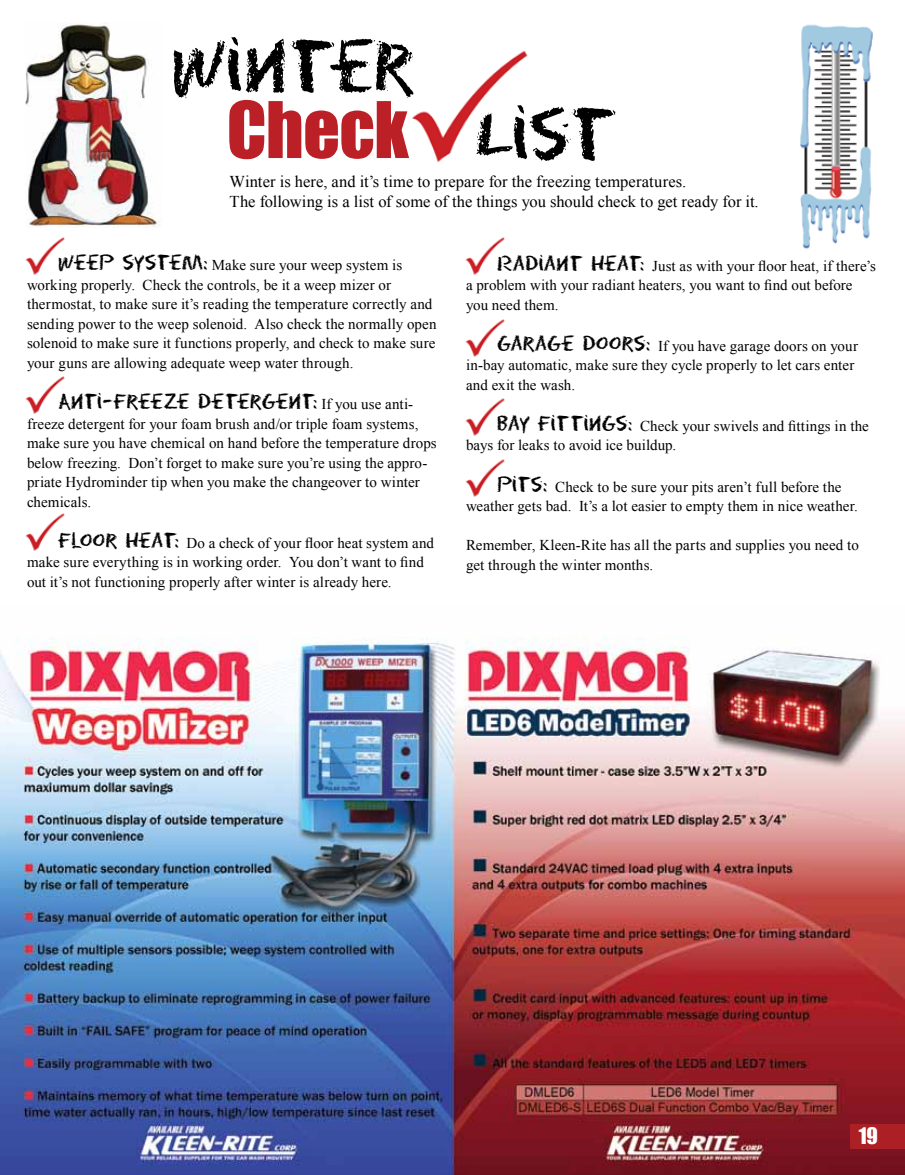
<style>
.page{position:relative;width:905px;height:1175px;background:#fff}
.page>*{position:absolute;margin:0;border:0;box-sizing:border-box;transform-origin:0 0}
.t1{font:72px "Impact";letter-spacing:-.01em;color:#ba2025}
.t2{font:67.5px "Eraser";letter-spacing:-.025em;color:#000}
.t3{font:21px "Impact";color:#fff}
.t4{font:19.5px "Eraser";letter-spacing:-.015em;color:#000}
.t5{font:16.5px/19.5px "Times New Roman";color:#000}
.t6{font:15px/19.5px "Times New Roman";letter-spacing:.005em;color:#000}
.s1{font-family:"Eraser";font-size:67.5px;color:#000}
.s2{font-family:"Eraser";font-size:19.5px}
.s3{font-family:"Times New Roman";font-size:15px}
</style>
<div class="page">
<img style="left:25px;top:237px;width:40px;height:38px">
<img style="left:465px;top:237px;width:39px;height:38px">
<img style="left:465px;top:319px;width:39px;height:38px">
<img style="left:465px;top:398px;width:39px;height:38px">
<img style="left:465px;top:459px;width:39px;height:37px">
<img style="left:25px;top:376px;width:40px;height:38px">
<img style="left:25px;top:513px;width:40px;height:38px">
<img style="left:0;top:637px;width:904px;height:537px">
<img style="left:26px;top:22px;width:134px;height:205px">
<img style="left:412px;top:51px;width:116px;height:111px">
<img style="left:800px;top:24px;width:73px;height:225px">
<div style="left:850px;top:1124px;width:54px;height:24px;background:#ac1f24"></div>
<h2 class="t2" style="left:171px;top:27px;width:245px">WINTER</h2>
<h1 class="t1" style="left:227px;top:74px;width:392px">Check <span class="s1">LIST</span></h1>
<p class="t5" style="left:230px;top:172px;width:530px">Winter is here, and it’s time to prepare for the freezing temperatures.<br>The following is a list of some of the things you should check to get ready for it.</p>
<p class="t6" style="left:27px;top:255px;width:411px;text-indent:31px"><span class="s2">WEEP SYSTEM:</span> Make sure your weep system is working properly. Check the controls, be it a weep mizer or thermostat, to make sure it’s reading the temperature correctly and sending power to the weep solenoid. Also check the normally open solenoid to make sure it functions properly, and check to make sure your guns are allowing adequate weep water through.</p>
<h3 class="t4" style="left:58px;top:390px;width:356px">ANTI-FREEZE DETERGENT: <span class="s3">If you use anti-</span></h3>
<p class="t6" style="left:27px;top:413px;width:411px">freeze detergent for your foam brush and/or triple foam systems, make sure you have chemical on hand before the temperature drops below freezing. Don’t forget to make sure you’re using the appro&shy;priate Hydrominder tip when you make the changeover to winter chemicals.</p>
<p class="t6" style="left:27px;top:533px;width:408px;text-indent:31px"><span class="s2">FLOOR HEAT:</span> Do a check of your floor heat system and make sure everything is in working order. You don’t want to find out it’s not functioning properly after winter is already here.</p>
<p class="t6" style="left:466px;top:256px;width:411px;text-indent:31px"><span class="s2">RADIANT HEAT:</span> Just as with your floor heat, if there’s a problem with your radiant heaters, you want to find out before you need them.</p>
<p class="t6" style="left:466px;top:336px;width:393px;text-indent:31px"><span class="s2">GARAGE DOORS:</span> If you have garage doors on your in-bay automatic, make sure they cycle properly to let cars enter and exit the wash.</p>
<p class="t6" style="left:466px;top:416px;width:404px;text-indent:31px"><span class="s2">BAY FITTINGS:</span> Check your swivels and fittings in the bays for leaks to avoid ice buildup.</p>
<p class="t6" style="left:466px;top:476px;width:393px;text-indent:31px"><span class="s2">PITS:</span> Check to be sure your pits aren’t full before the weather gets bad. It’s a lot easier to empty them in nice weather.</p>
<p class="t6" style="left:466px;top:535px;width:394px">Remember, Kleen-Rite has all the parts and supplies you need to get through the winter months.</p>
<h3 class="t3" style="left:858px;top:1119px;width:21px">19</h3>
</div>
